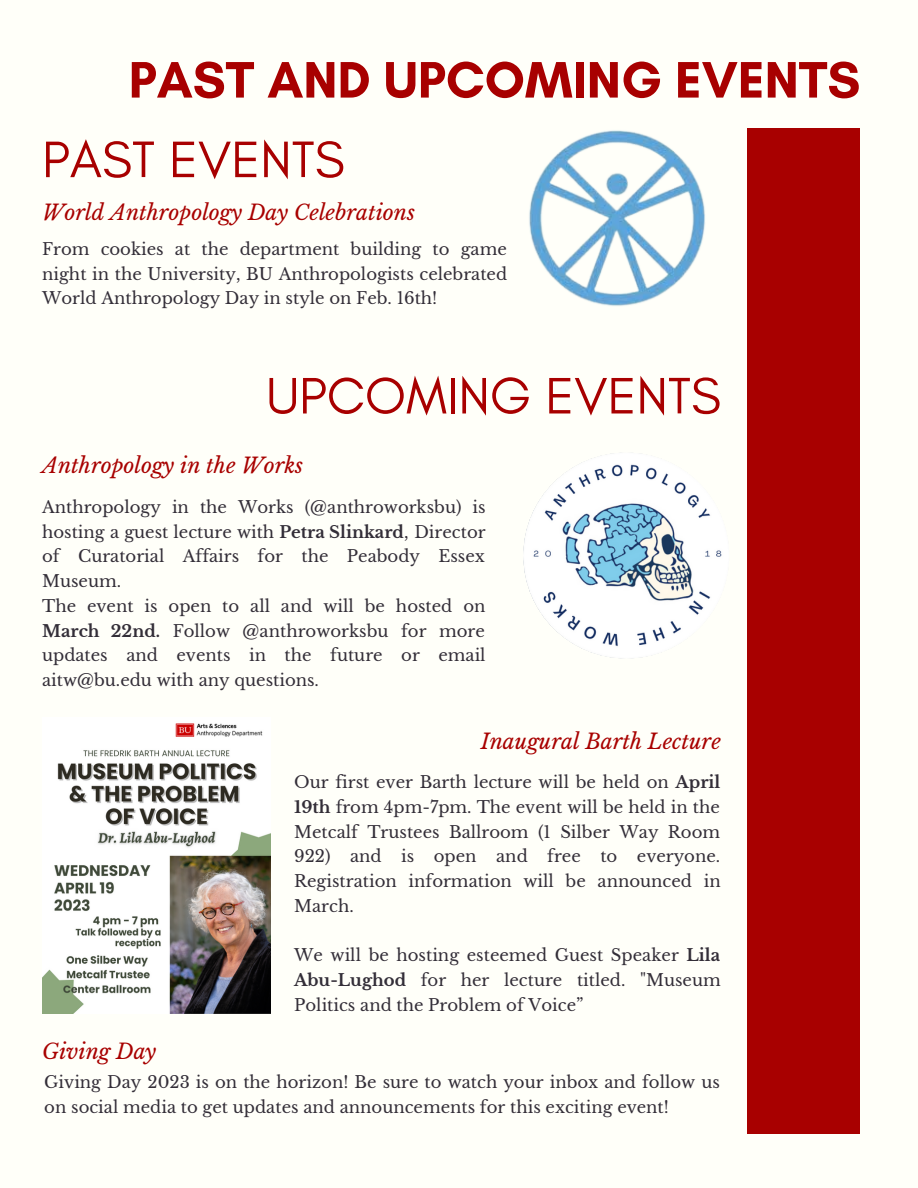
<style>
.page{position:relative;width:918px;height:1188px;background:#fffff9}
.page>*{position:absolute;margin:0;border:0;box-sizing:border-box;transform-origin:0 0}
.t1{font:52.2px "Glacial Indifference";color:#a80000}
.t2{font:700 52.2px "Glacial Indifference";color:#a80000}
.t3{font:italic 21px "Libre Baskerville";color:#a80000}
.t4{font:16.5px/24.8px "Libre Baskerville";color:#332e38;text-align:justify}
.s1{font-weight:700}
</style>
<div class="page">
<div style="left:747px;top:128px;width:113px;height:1006px;background:#a80000"></div>
<img style="left:523px;top:453px;width:206px;height:205px;border-radius:50%">
<img style="left:529px;top:130px;width:176px;height:176px">
<img style="left:42px;top:723px;width:229px;height:290px">
<h1 class="t2" style="left:129px;top:48px;width:733px">PAST AND UPCOMING EVENTS</h1>
<h1 class="t1" style="left:42px;top:128px;width:304px">PAST EVENTS</h1>
<p class="t3" style="left:42px;top:200px;width:374px">World Anthropology Day Celebrations</p>
<p class="t4" style="left:42px;top:237px;width:467px">From cookies at the department building to game night in the University, BU Anthropologists celebrated World Anthropology Day in style on Feb. 16th!</p>
<h1 class="t1" style="left:266px;top:364px;width:456px">UPCOMING EVENTS</h1>
<p class="t3" style="left:42px;top:453px;width:263px">Anthropology in the Works</p>
<p class="t4" style="left:42px;top:495px;width:445px;text-align:left">Anthropology in the Works (@anthroworksbu) is hosting a guest lecture with <span class="s1">Petra Slinkard</span>, Director of Curatorial Affairs for the Peabody Essex Museum.<br>The event is open to all and will be hosted on <span class="s1">March 22nd.</span> Follow @anthroworksbu for more updates and events in the future or email aitw@bu.edu with any questions.</p>
<p class="t3" style="left:481px;top:728px;width:241px">Inaugural Barth Lecture</p>
<p class="t4" style="left:294px;top:770px;width:428px">Our first ever Barth lecture will be held on <span class="s1">April 19th</span> from 4pm-7pm. The event will be held in the Metcalf Trustees Ballroom (1 Silber Way Room 922) and is open and free to everyone.<br>Registration information will be announced in March.</p>
<p class="t4" style="left:294px;top:943px;width:428px">We will be hosting esteemed Guest Speaker <span class="s1">Lila Abu-Lughod</span> for her lecture titled. "Museum Politics and the Problem of Voice”</p>
<p class="t3" style="left:42px;top:1039px;width:116px">Giving Day</p>
<p class="t4" style="left:44px;top:1070px;width:677px">Giving Day 2023 is on the horizon! Be sure to watch your inbox and follow us on social media to get updates and announcements for this exciting event!</p>
</div>
